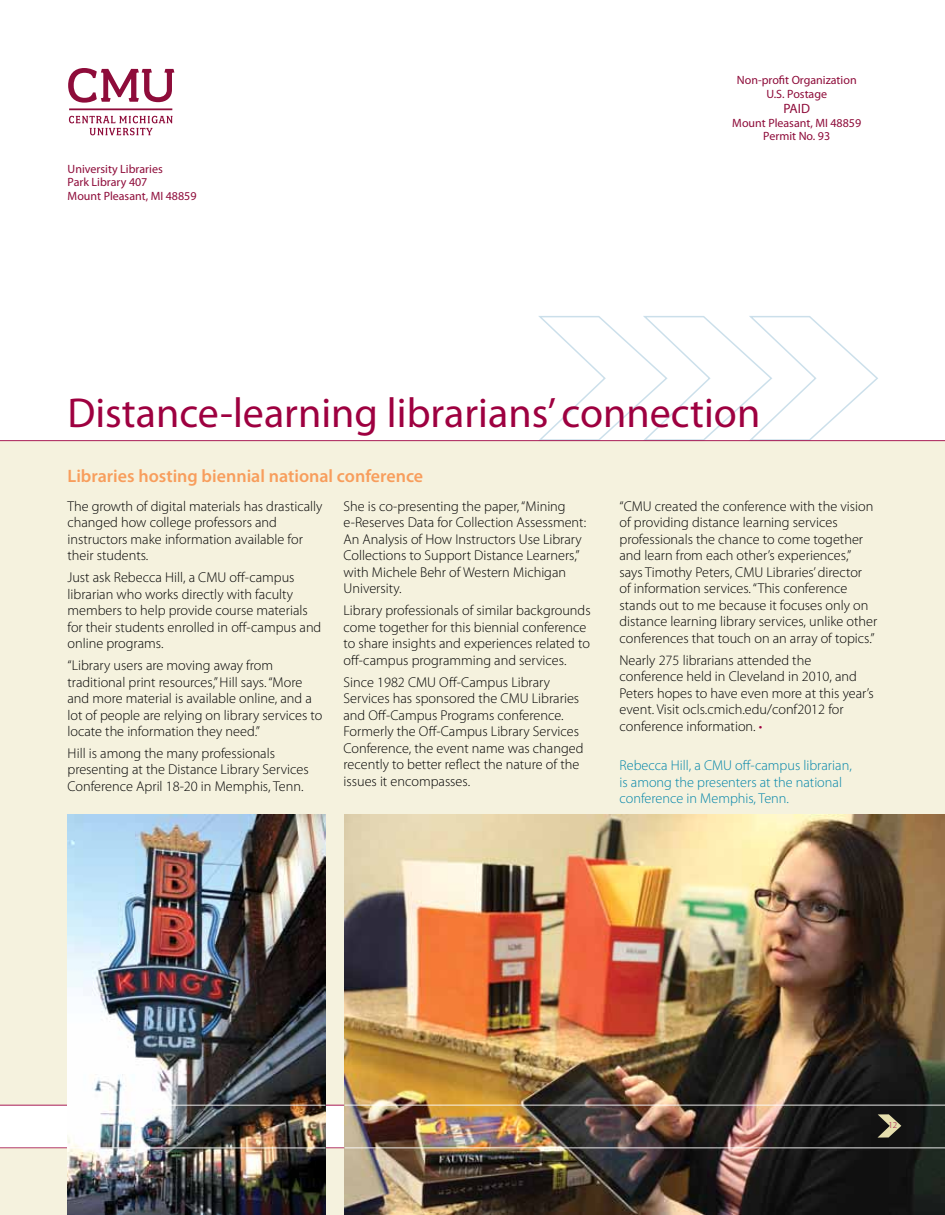
<style>
.page{position:relative;width:945px;height:1215px;background:#fff}
.page>*{position:absolute;margin:0;border:0;box-sizing:border-box;transform-origin:0 0}
.t1{font:42px "Myriad Pro";color:#9e0040}
.t2{font:600 18px "Myriad Pro";color:#f89e5d}
.t3{font:300 14.25px/16.5px "Myriad Pro";color:#000}
.t4{font:300 14.25px/16.5px "Myriad Pro";color:#0084a9}
.t5{font:13.5px "Myriad Pro";color:#8e0c3a}
.t6{font:12px/14px "Myriad Pro";color:#8e0c3a;text-align:center}
.t7{font:300 9px "Myriad Pro";color:#9e0040}
.s1{color:#9e0040}
</style>
<div class="page">
<div style="left:0;top:441px;width:945px;height:664px;background:#f5f2de"></div>
<svg style="left:538px;top:316px;width:340px;height:124px"></svg>
<hr style="left:0;top:440px;width:945px;height:1px;background:#9e0040">
<hr style="left:0;top:1105px;width:945px;height:1px;background:#9e0040">
<div style="left:0;top:1148px;width:945px;height:67px;background:#f5f2de"></div>
<img style="left:345px;top:815px;width:600px;height:400px">
<img style="left:68px;top:815px;width:257px;height:400px">
<svg style="left:878px;top:1114px;width:23px;height:24px"></svg>
<hr style="left:345px;top:1105px;width:600px;height:1px;background:#fff">
<hr style="left:345px;top:1148px;width:600px;height:1px;background:#fff">
<hr style="left:69px;top:108px;width:103px;height:2px;background:#8e0c3a">
<svg style="left:69px;top:116px;width:104px;height:19px"></svg>
<svg style="left:68px;top:68px;width:107px;height:35px"></svg>
<hr style="left:68px;top:1105px;width:257px;height:1px;background:#fff">
<hr style="left:68px;top:1148px;width:258px;height:1px;background:#fff">
<p class="t6" style="left:68px;top:161px;width:130px;text-align:left">University Libraries<br>Park Library 407<br>Mount Pleasant, MI 48859</p>
<p class="t6" style="left:737px;top:73px;width:121px;line-height:13.5px">Non-profit Organization<br>U.S. Postage</p>
<p class="t5" style="left:784px;top:100px;width:28px">PAID</p>
<p class="t6" style="left:732px;top:116px;width:130px;line-height:13.5px">Mount Pleasant, MI 48859<br>Permit No. 93</p>
<h1 class="t1" style="left:68px;top:387px;width:694px">Distance-learning librarians’ connection</h1>
<p class="t2" style="left:68px;top:465px;width:357px">Libraries hosting biennial national conference</p>
<p class="t3" style="left:68px;top:498px;width:257px">The growth of digital materials has drastically changed how college professors and instructors make information available for their students.</p>
<p class="t3" style="left:68px;top:569px;width:255px">Just ask Rebecca Hill, a CMU off-campus librarian who works directly with faculty members to help provide course materials for their students enrolled in off-campus and online programs.</p>
<p class="t3" style="left:68px;top:657px;width:256px">“Library users are moving away from traditional print resources,” Hill says. “More and more material is available online, and a lot of people are relying on library services to locate the information they need.”</p>
<p class="t3" style="left:68px;top:745px;width:243px">Hill is among the many professionals presenting at the Distance Library Services<br>Conference April 18-20 in Memphis, Tenn.</p>
<p class="t3" style="left:343px;top:498px;width:244px">She is co-presenting the paper, “Mining e-Reserves Data for Collection Assessment:<br>An Analysis of How Instructors Use Library Collections to Support Distance Learners,” with Michele Behr of Western Michigan University.</p>
<p class="t3" style="left:343px;top:602px;width:249px">Library professionals of similar backgrounds come together for this biennial conference to share insights and experiences related to off-campus programming and services.</p>
<p class="t3" style="left:343px;top:673px;width:241px">Since 1982 CMU Off-Campus Library Services has sponsored the CMU Libraries and Off-Campus Programs conference.<br>Formerly the Off-Campus Library Services Conference, the event name was changed recently to better reflect the nature of the issues it encompasses.</p>
<p class="t3" style="left:620px;top:498px;width:259px">“CMU created the conference with the vision of providing distance learning services professionals the chance to come together and learn from each other’s experiences,” says Timothy Peters, CMU Libraries’ director<br>of information services. “This conference stands out to me because it focuses only on distance learning library services, unlike other conferences that touch on an array of topics.”</p>
<p class="t3" style="left:620px;top:652px;width:256px">Nearly 275 librarians attended the conference held in Cleveland in 2010, and Peters hopes to have even more at this year’s event. Visit ocls.cmich.edu/conf2012 for conference information. <span class="s1">•</span></p>
<p class="t4" style="left:620px;top:757px;width:234px">Rebecca Hill, a CMU off-campus librarian, is among the presenters at the national conference in Memphis, Tenn.</p>
<p class="t7" style="left:889px;top:1120px;width:10px">12</p>
</div>
